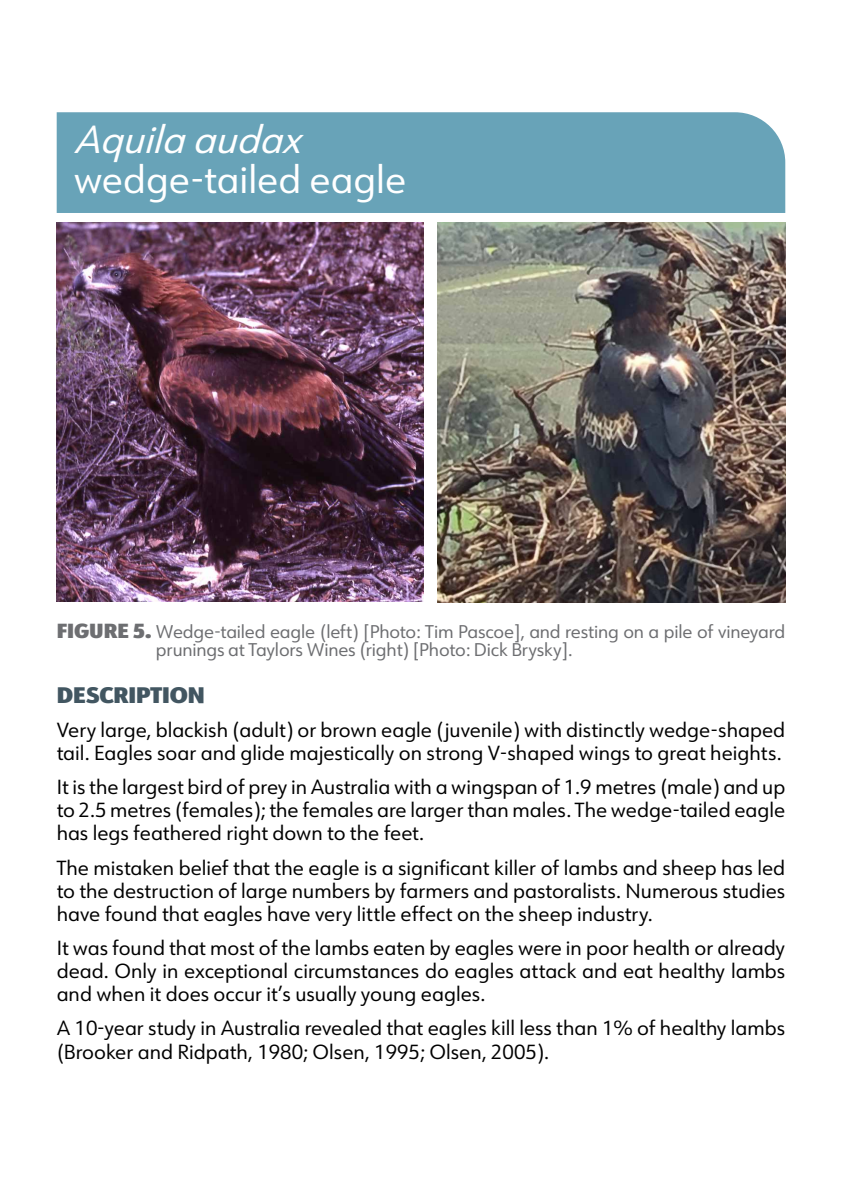
<style>
.page{position:relative;width:842px;height:1191px;background:#fff}
.page>*{position:absolute;margin:0;border:0;box-sizing:border-box;transform-origin:0 0}
.Species_title{font:38px/40px "URW Form";color:#fff}
.Species_subheads{font:22px "URW Form Poster";letter-spacing:.005em;color:#425661}
.Species_text{font:20px/23px "URW Form";color:#000;text-align:justify}
.Figure_caption{font:18px/18px "URW Form";letter-spacing:-.01em;color:#6d6e71}
.s1{font-style:italic}
.s2{font-family:"URW Form Poster";font-size:20px}
</style>
<div class="page">
<div style="left:57px;top:112px;width:728px;height:101px;background:#68a3b8"></div>
<img style="left:57px;top:222px;width:366px;height:380px">
<img style="left:437px;top:222px;width:348px;height:381px">
<p class="Species_title" style="left:74px;top:118px;width:334px"><span class="s1">Aquilaaudax </span>wedge-tailed eagle</p>
<p class="Figure_caption" style="left:156px;top:622px;width:631px;text-indent:-99px"><span class="s2">FIGURE 5.</span> Wedge-tailed eagle (left) [Photo: Tim Pascoe], and resting on a pile of vineyard prunings at Taylors Wines (right) [Photo: Dick Brysky].</p>
<p class="Species_subheads" style="left:57px;top:679px;width:150px">DESCRIPTION</p>
<p class="Species_text" style="left:57px;top:717px;width:730px">Very large, blackish (adult) or brown eagle (juvenile) with distinctly wedge-shaped tail. Eagles soar and glide majestically on strong V-shaped wings to great heights.</p>
<p class="Species_text" style="left:57px;top:775px;width:730px">It is the largest bird of prey in Australia with a wingspan of 1.9 metres (male) and up to 2.5 metres (females); the females are larger than males. The wedge-tailed eagle has legs feathered right down to the feet.</p>
<p class="Species_text" style="left:57px;top:855px;width:730px">The mistaken belief that the eagle is a significant killer of lambs and sheep has led to the destruction of large numbers by farmers and pastoralists. Numerous studies have found that eagles have very little effect on the sheep industry.</p>
<p class="Species_text" style="left:57px;top:935px;width:730px">It was found that most of the lambs eaten by eagles were in poor health or already dead. Only in exceptional circumstances do eagles attack and eat healthy lambs and when it does occur it’s usually young eagles.</p>
<p class="Species_text" style="left:57px;top:1015px;width:730px;line-height:24px">A 10-year study in Australia revealed that eagles kill less than 1% of healthy lambs (Brooker and Ridpath, 1980; Olsen, 1995; Olsen, 2005).</p>
</div>
